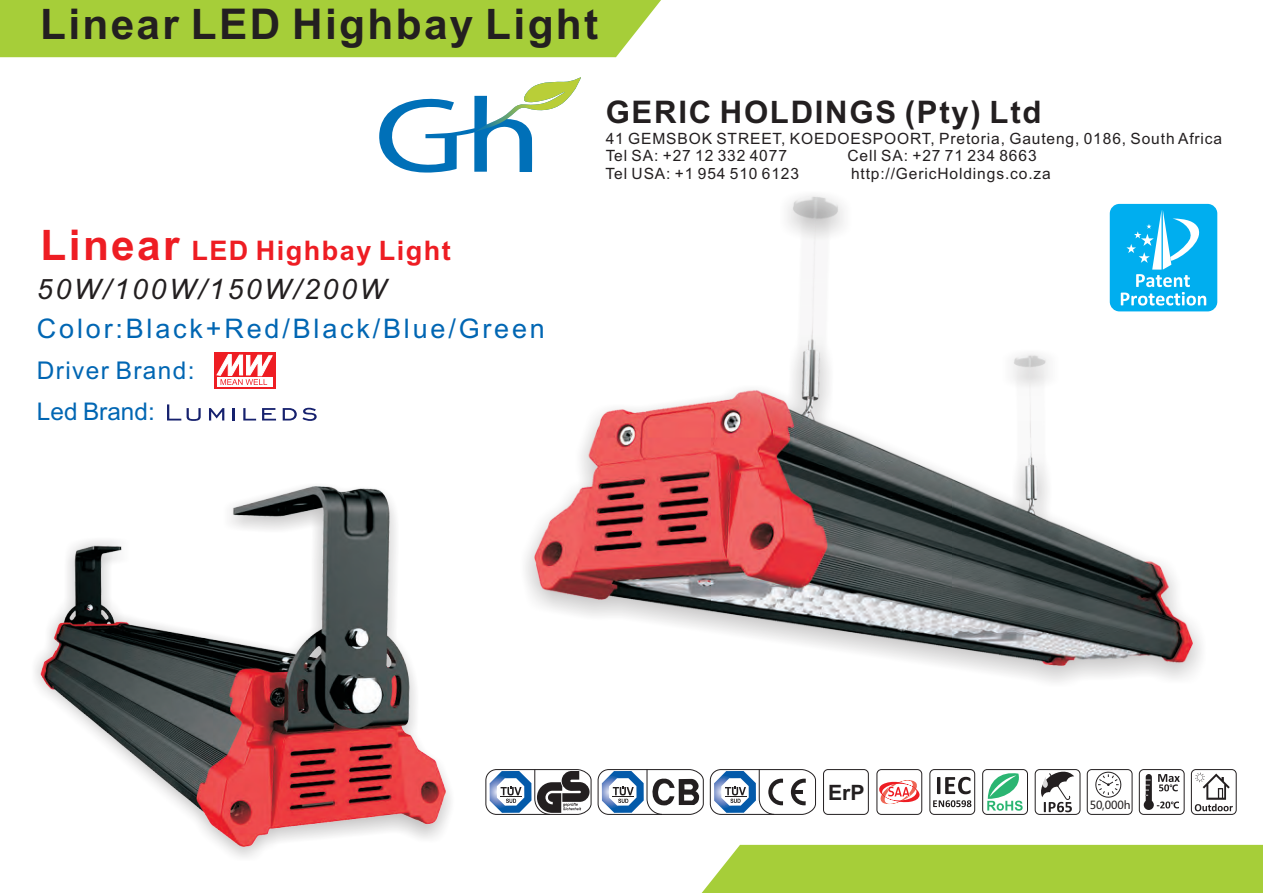
<style>
.page{position:relative;width:1263px;height:893px;background:#fff}
.page>*{position:absolute;margin:0;border:0;box-sizing:border-box;transform-origin:0 0}
.t1{font:700 42.45px "Arial";letter-spacing:.055em;color:#231f20}
.t2{font:700 31.2px "Arial";letter-spacing:.055em;color:#231f20}
.t3{font:italic 28.2px "Arial";letter-spacing:.1em;color:#231f20}
.t4{font:27px "Arial";letter-spacing:.105em;color:#0166b3}
.t5{font:700 27px "Arial";letter-spacing:.055em;color:#ee1d23}
.t6{font:24.45px "Arial";letter-spacing:.055em;color:#0166b3}
.t7{font:24.3px "Arial";color:#0166b3}
.t8{font:700 21.15px "Arial";color:#231f20}
.t9{font:15.6px/17.4px "Arial";letter-spacing:.055em;color:#231f20}
.t10{font:10.95px "Microsoft Ya Hei";letter-spacing:-.015em;color:#231f20}
.s1{font-size:42.45px}
</style>
<div class="page">
<div style="left:520px;top:191px;width:686px;height:497px;background:#231f20;opacity:.29"></div>
<img style="left:534px;top:196px;width:659px;height:469px">
<div style="left:702px;top:845px;width:561px;height:48px;background:#a6ce39"></div>
<img style="left:41px;top:487px;width:405px;height:359px">
<div style="left:1110px;top:204px;width:107px;height:107px;background:#00aeef;border-radius:10px"></div>
<svg style="left:1121px;top:210px;width:85px;height:96px"></svg>
<div style="left:0;top:0;width:661px;height:57px;background:#a6ce39"></div>
<div style="left:1087px;top:769px;width:45px;height:46px;border:1px solid #231f20;border-radius:4px"></div>
<svg style="left:937px;top:777px;width:33px;height:17px"></svg>
<svg style="left:933px;top:800px;width:38px;height:7px"></svg>
<div style="left:930px;top:769px;width:45px;height:46px;border:1px solid #231f20;border-radius:4px"></div>
<div style="left:982px;top:769px;width:46px;height:46px;border:1px solid #231f20;border-radius:4px"></div>
<svg style="left:987px;top:773px;width:36px;height:38px"></svg>
<svg style="left:1041px;top:771px;width:33px;height:41px"></svg>
<div style="left:1035px;top:769px;width:45px;height:46px;border:1px solid #231f20;border-radius:4px"></div>
<svg style="left:1093px;top:770px;width:31px;height:28px"></svg>
<svg style="left:1144px;top:774px;width:36px;height:36px"></svg>
<div style="left:1139px;top:769px;width:45px;height:46px;border:1px solid #231f20;border-radius:4px"></div>
<svg style="left:1195px;top:773px;width:38px;height:38px"></svg>
<div style="left:1191px;top:769px;width:45px;height:46px;border:1px solid #231f20;border-radius:4px"></div>
<div style="left:877px;top:769px;width:45px;height:46px;border:1px solid #231f20;border-radius:4px"></div>
<svg style="left:878px;top:780px;width:42px;height:25px"></svg>
<div style="left:823px;top:769px;width:45px;height:46px;border:1px solid #231f20;border-radius:4px"></div>
<svg style="left:485px;top:769px;width:106px;height:46px"></svg>
<svg style="left:598px;top:769px;width:106px;height:46px"></svg>
<svg style="left:710px;top:769px;width:106px;height:46px"></svg>
<div style="left:214px;top:352px;width:62px;height:37px;background:#ee1d23"></div>
<div style="left:217px;top:377px;width:56px;height:10px;background:#fff"></div>
<svg style="left:216px;top:354px;width:57px;height:31px"></svg>
<svg style="left:167px;top:404px;width:14px;height:16px"></svg>
<svg style="left:187px;top:408px;width:14px;height:13px"></svg>
<svg style="left:209px;top:408px;width:15px;height:12px"></svg>
<svg style="left:233px;top:408px;width:2px;height:13px"></svg>
<svg style="left:243px;top:408px;width:13px;height:12px"></svg>
<svg style="left:262px;top:408px;width:14px;height:12px"></svg>
<svg style="left:283px;top:408px;width:34px;height:13px"></svg>
<svg style="left:379px;top:77px;width:202px;height:96px"></svg>
<h1 class="t1" style="left:40px;top:8px;width:560px">Linear LED Highbay Light</h1>
<h3 class="t5" style="left:41px;top:240px;width:412px"><span class="s1">Linear</span> LED Highbay Light</h3>
<h3 class="t3" style="left:37px;top:279px;width:351px">50W/100W/150W/200W</h3>
<h3 class="t4" style="left:37px;top:319px;width:509px">Color:Black+Red/Black/Blue/Green</h3>
<h3 class="t6" style="left:37px;top:362px;width:159px">Driver Brand:</h3>
<h3 class="t7" style="left:37px;top:403px;width:119px">Led Brand:</h3>
<h2 class="t2" style="left:606px;top:101px;width:437px">GERIC HOLDINGS (Pty) Ltd</h2>
<p class="t9" style="left:606px;top:131px;width:618px">41 GEMSBOK STREET, KOEDOESPOORT, Pretoria, Gauteng, 0186, South Africa<br>Tel SA: +27 12 332 4077</p>
<p class="t9" style="left:847px;top:149px;width:191px">Cell SA: +27 71 234 8663</p>
<p class="t9" style="left:606px;top:166px;width:195px">Tel USA: +1 954 510 6123</p>
<p class="t9" style="left:851px;top:166px;width:201px">http://GericHoldings.co.za</p>
<h3 class="t8" style="left:828px;top:784px;width:38px">ErP</h3>
<p class="t10" style="left:1090px;top:800px;width:42px">50,000h</p>
</div>
